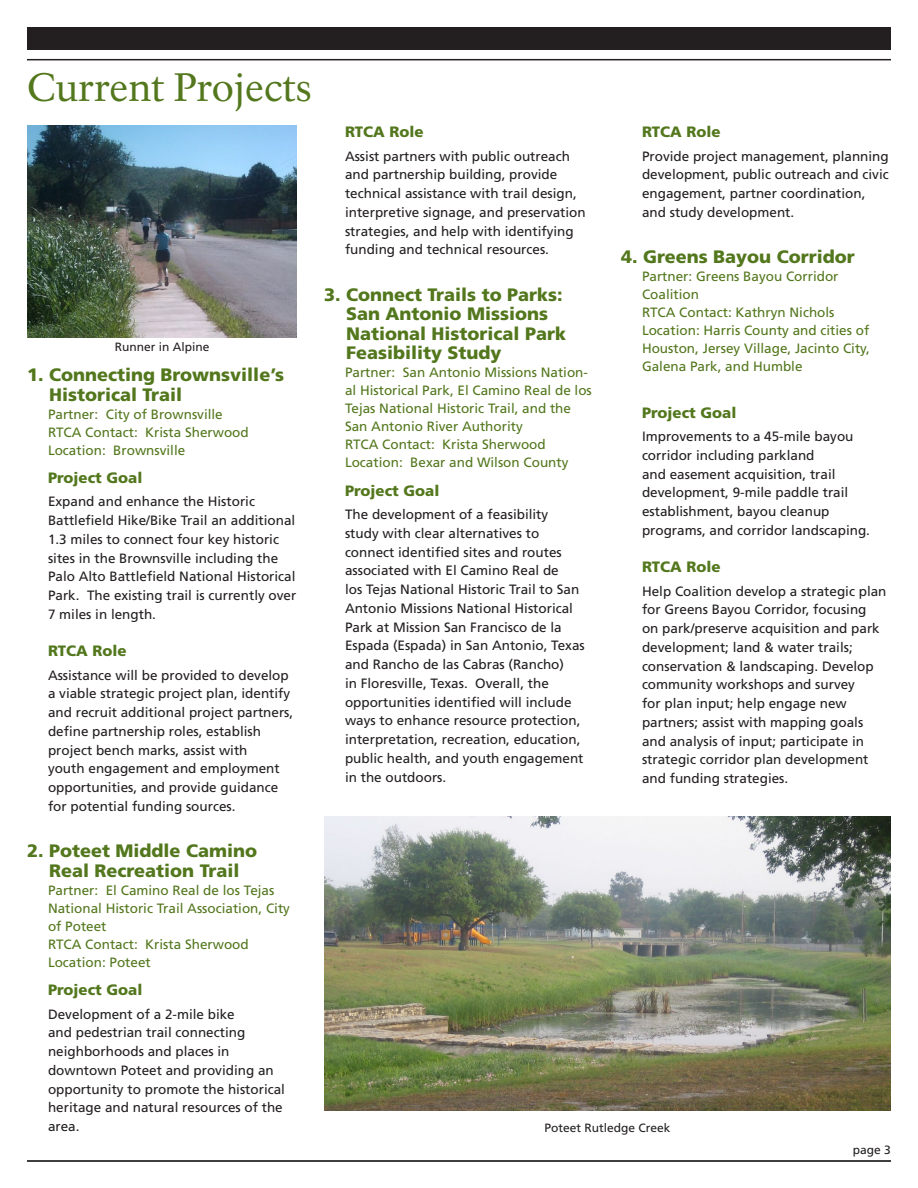
<style>
.page{position:relative;width:918px;height:1188px;background:#fff}
.page>*{position:absolute;margin:0;border:0;box-sizing:border-box;transform-origin:0 0}
._01_RecentSuccess_H1{font:39px "NPS Rawlinson OT";color:#53771d}
._04_CurrentProject_H{font:900 18px/19.5px "Frutiger LT Std";color:#53771d}
._06_CurrentProject_H{font:900 15px "Frutiger LT Std";color:#53771d}
._07_CurrentProject_T{font:13.5px/18.8px "Frutiger LT Std";color:#231f20}
._05_CurrentProject_p{font:13.5px/18px "Frutiger LT Std";color:#53771d}
._08_Caption{font:12px "Frutiger LT Std";color:#231f20}
._15_Continued{font:12px "Frutiger LT Std";color:#231f20}
</style>
<div class="page">
<div style="left:27px;top:27px;width:864px;height:23px;background:#231f20"></div>
<hr style="left:27px;top:59px;width:864px;height:1px;background:#231f20">
<hr style="left:27px;top:1160px;width:864px;height:2px;background:#000">
<img style="left:324px;top:816px;width:567px;height:294px">
<img style="left:27px;top:126px;width:270px;height:211px">
<p class="_01_RecentSuccess_H1" style="left:27px;top:64px;width:286px">Current Projects</p>
<p class="_08_Caption" style="left:115px;top:339px;width:96px">Runner in Alpine</p>
<p class="_04_CurrentProject_H" style="left:49px;top:365px;width:236px;text-indent:-22px">1. Connecting Brownsville’s<br>Historical Trail</p>
<p class="_05_CurrentProject_p" style="left:48px;top:405px;width:176px">Partner: City of Brownsville</p>
<p class="_05_CurrentProject_p" style="left:48px;top:423px;width:202px">RTCA Contact: Krista Sherwood</p>
<p class="_05_CurrentProject_p" style="left:48px;top:441px;width:139px">Location: Brownsville</p>
<p class="_06_CurrentProject_H" style="left:48px;top:469px;width:96px">Project Goal</p>
<p class="_07_CurrentProject_T" style="left:48px;top:492px;width:250px">Expand and enhance the Historic Battlefield Hike/Bike Trail an additional 1.3 miles to connect four key historic sites in the Brownsville including the Palo Alto Battlefield National Historical Park. The existing trail is currently over 7 miles in length.</p>
<p class="_06_CurrentProject_H" style="left:48px;top:642px;width:80px">RTCA Role</p>
<p class="_07_CurrentProject_T" style="left:48px;top:666px;width:247px">Assistance will be provided to develop a viable strategic project plan, identify and recruit additional project partners, define partnership roles, establish project bench marks, assist with<br>youth engagement and employment opportunities, and provide guidance for potential funding sources.</p>
<p class="_04_CurrentProject_H" style="left:27px;top:841px;width:232px;text-align:center">2. Poteet Middle Camino<br>Real Recreation Trail</p>
<p class="_05_CurrentProject_p" style="left:48px;top:881px;width:244px">Partner: El Camino Real de los Tejas<br>National Historic Trail Association, City of Poteet</p>
<p class="_05_CurrentProject_p" style="left:48px;top:935px;width:202px">RTCA Contact: Krista Sherwood</p>
<p class="_05_CurrentProject_p" style="left:48px;top:953px;width:104px">Location: Poteet</p>
<p class="_06_CurrentProject_H" style="left:48px;top:981px;width:96px">Project Goal</p>
<p class="_07_CurrentProject_T" style="left:48px;top:1005px;width:239px">Development of a 2-mile bike<br>and pedestrian trail connecting neighborhoods and places in downtown Poteet and providing an opportunity to promote the historical heritage and natural resources of the area.</p>
<p class="_06_CurrentProject_H" style="left:345px;top:123px;width:80px">RTCA Role</p>
<p class="_07_CurrentProject_T" style="left:345px;top:147px;width:242px">Assist partners with public outreach and partnership building, provide technical assistance with trail design, interpretive signage, and preservation strategies, and help with identifying funding and technical resources.</p>
<p class="_04_CurrentProject_H" style="left:346px;top:285px;width:222px;text-indent:-22px">3. Connect Trails to Parks:<br>San Antonio Missions<br>National Historical Park<br>Feasibility Study</p>
<p class="_05_CurrentProject_p" style="left:345px;top:364px;width:248px">Partner: San Antonio Missions Nation&shy;al Historical Park, El Camino Real de los Tejas National Historic Trail, and the San Antonio River Authority</p>
<p class="_05_CurrentProject_p" style="left:345px;top:436px;width:202px">RTCA Contact: Krista Sherwood</p>
<p class="_05_CurrentProject_p" style="left:345px;top:454px;width:225px">Location: Bexar and Wilson County</p>
<p class="_06_CurrentProject_H" style="left:345px;top:481px;width:96px">Project Goal</p>
<p class="_07_CurrentProject_T" style="left:345px;top:505px;width:241px">The development of a feasibility study with clear alternatives to connect identified sites and routes associated with El Camino Real de<br>los Tejas National Historic Trail to San Antonio Missions National Historical Park at Mission San Francisco de la Espada (Espada) in San Antonio, Texas and Rancho de las Cabras (Rancho)<br>in Floresville, Texas. Overall, the opportunities identified will include ways to enhance resource protection, interpretation, recreation, education, public health, and youth engagement in the outdoors.</p>
<p class="_06_CurrentProject_H" style="left:642px;top:123px;width:80px">RTCA Role</p>
<p class="_07_CurrentProject_T" style="left:642px;top:147px;width:248px">Provide project management, planning development, public outreach and civic engagement, partner coordination, and study development.</p>
<p class="_04_CurrentProject_H" style="left:621px;top:247px;width:235px">4. Greens Bayou Corridor</p>
<p class="_05_CurrentProject_p" style="left:642px;top:268px;width:198px">Partner: Greens Bayou Corridor<br>Coalition</p>
<p class="_05_CurrentProject_p" style="left:642px;top:304px;width:194px">RTCA Contact: Kathryn Nichols</p>
<p class="_05_CurrentProject_p" style="left:642px;top:322px;width:229px;text-align:justify">Location: Harris County and cities of Houston, Jersey Village, Jacinto City, Galena Park, and Humble</p>
<p class="_06_CurrentProject_H" style="left:642px;top:403px;width:96px">Project Goal</p>
<p class="_07_CurrentProject_T" style="left:642px;top:427px;width:230px">Improvements to a 45-mile bayou corridor including parkland<br>and easement acquisition, trail development, 9-mile paddle trail establishment, bayou cleanup programs, and corridor landscaping.</p>
<p class="_06_CurrentProject_H" style="left:642px;top:558px;width:80px">RTCA Role</p>
<p class="_07_CurrentProject_T" style="left:642px;top:582px;width:246px">Help Coalition develop a strategic plan for Greens Bayou Corridor, focusing<br>on park/preserve acquisition and park development; land &amp; water trails; conservation &amp; landscaping. Develop community workshops and survey<br>for plan input; help engage new partners; assist with mapping goals and analysis of input; participate in strategic corridor plan development and funding strategies.</p>
<p class="_08_Caption" style="left:544px;top:1121px;width:128px">Poteet Rutledge Creek</p>
<p class="_15_Continued" style="left:853px;top:1143px;width:40px">page 3</p>
</div>
